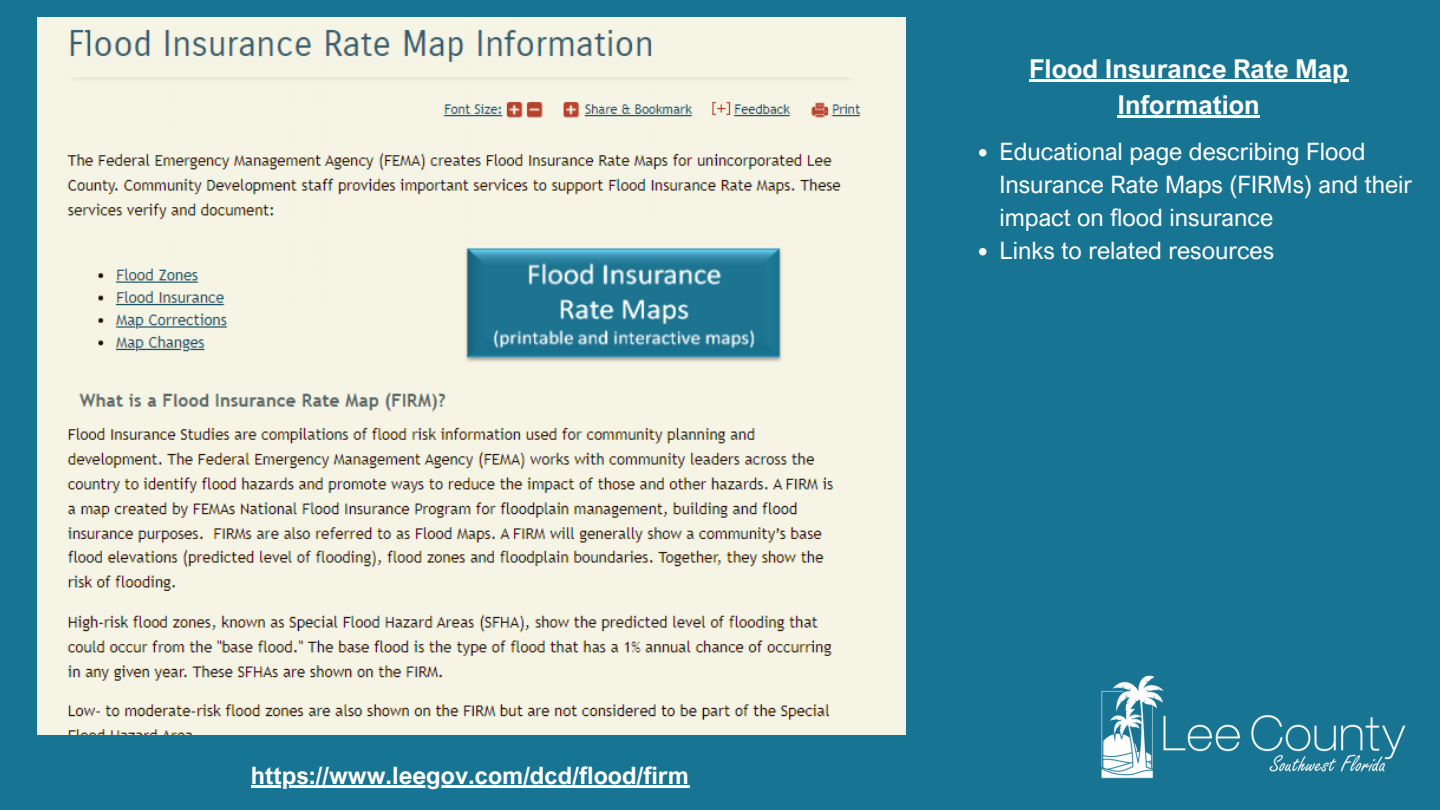
<style>
.page{position:relative;width:1440px;height:810px;background:#177493}
.page>*{position:absolute;margin:0;border:0;box-sizing:border-box;transform-origin:0 0}
.t1{font:700 26px/36px "Arial Nova";color:#fff;text-align:center}
.t2{font:24px/33px "Arial Nova";color:#fff}
.t3{font:700 24px "Arial Nova";color:#fff}
</style>
<div class="page">
<img style="left:38px;top:18px;width:867px;height:716px">
<img style="left:1101px;top:675px;width:305px;height:104px">
<hr style="left:1029px;top:79px;width:319px;height:3px;background:#fff">
<hr style="left:1118px;top:115px;width:142px;height:3px;background:#fff">
<hr style="left:251px;top:785px;width:439px;height:2px;background:#fff">
<svg style="left:979px;top:149px;width:7px;height:7px"></svg>
<svg style="left:979px;top:248px;width:7px;height:7px"></svg>
<p class="t3" style="left:251px;top:760px;width:440px">https://www.leegov.com/dcd/flood/firm</p>
<p class="t1" style="left:1029px;top:50px;width:320px">Flood Insurance Rate Map<br>Information</p>
<p class="t2" style="left:1000px;top:135px;width:414px">Educational page describing Flood<br>Insurance Rate Maps (FIRMs) and their impact on flood insurance<br>Links to related resources</p>
</div>
